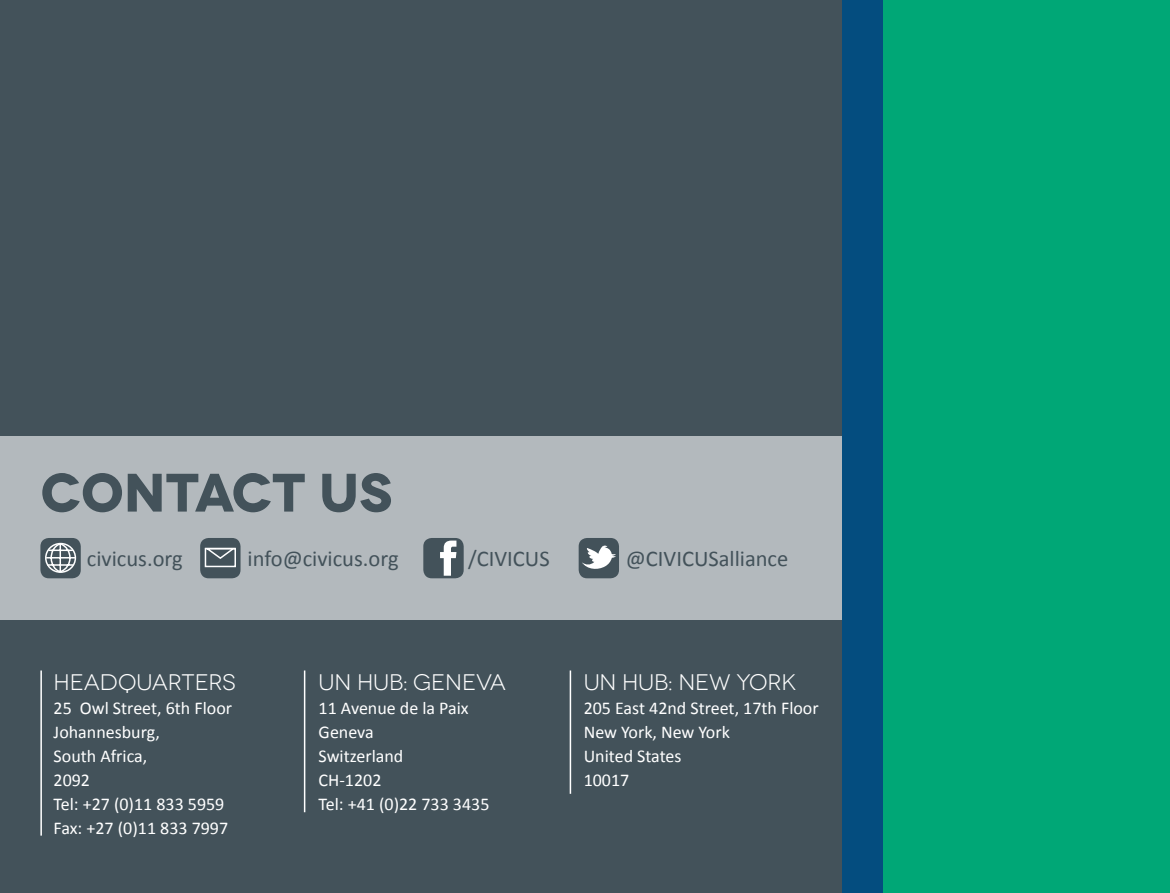
<style>
.page{position:relative;width:1170px;height:893px;background:#fff}
.page>*{position:absolute;margin:0;border:0;box-sizing:border-box;transform-origin:0 0}
.t1{font:700 54px "Novecentowide";letter-spacing:-.005em;color:#43525a}
.t2{font:22.5px "Calibri";color:#43525a}
.t3{font:22.5px "Novecentowide";color:#fff}
.t4{font:18px/24px "Calibri";color:#fff}
</style>
<div class="page">
<div style="left:0;top:0;width:844px;height:893px;background:#43525a"></div>
<div style="left:844px;top:0;width:325px;height:893px;background:#00a776"></div>
<div style="left:0;top:436px;width:844px;height:184px;background:#b3b9bd"></div>
<div style="left:423px;top:538px;width:40px;height:40px;background:#43525a;border-radius:9px"></div>
<div style="left:200px;top:538px;width:40px;height:40px;background:#43525a;border-radius:9px"></div>
<svg style="left:440px;top:541px;width:16px;height:35px"></svg>
<div style="left:578px;top:538px;width:41px;height:40px;background:#43525a;border-radius:9px"></div>
<svg style="left:582px;top:545px;width:33px;height:24px"></svg>
<div style="left:40px;top:538px;width:41px;height:40px;background:#43525a;border-radius:9px"></div>
<svg style="left:45px;top:542px;width:32px;height:31px"></svg>
<div style="left:205px;top:548px;width:31px;height:19px;border:2px solid #fff"></div>
<svg style="left:205px;top:547px;width:31px;height:13px"></svg>
<hr style="left:40px;top:670px;width:2px;height:166px;background:#fff">
<hr style="left:304px;top:670px;width:1px;height:142px;background:#fff">
<hr style="left:569px;top:670px;width:2px;height:124px;background:#fff">
<div style="left:842px;top:0;width:40px;height:893px;background:#044d7f"></div>
<h1 class="t1" style="left:40px;top:459px;width:353px">CONTACT US</h1>
<p class="t2" style="left:87px;top:544px;width:97px">civicus.org</p>
<p class="t2" style="left:247px;top:544px;width:153px">info@civicus.org</p>
<p class="t2" style="left:468px;top:544px;width:83px">/CIVICUS</p>
<p class="t2" style="left:625px;top:544px;width:164px">@CIVICUSalliance</p>
<p class="t3" style="left:54px;top:669px;width:16px">HEA</p>
<p class="t3" style="left:100px;top:669px;width:52px">DQUARTERS</p>
<p class="t4" style="left:54px;top:696px;width:180px">25 Owl Street, 6th Floor<br>Johannesburg,<br>South Africa,<br>2092<br>Tel: +27 (0)11 833 5959<br>Fax: +27 (0)11 833 7997</p>
<p class="t3" style="left:318px;top:669px;width:111px">UN HUB: GENEVA</p>
<p class="t4" style="left:318px;top:696px;width:172px">11 Avenue de la Paix<br>Geneva<br>Switzerland<br>CH-1202<br>Tel: +41 (0)22 733 3435</p>
<p class="t3" style="left:583px;top:669px;width:169px">UN HUB: NEW YOR</p>
<p class="t3" style="left:781px;top:669px;width:17px">K</p>
<p class="t4" style="left:583px;top:696px;width:236px">205 East 42nd Street, 17th Floor<br>New York, New York<br>United States<br>10017</p>
</div>
